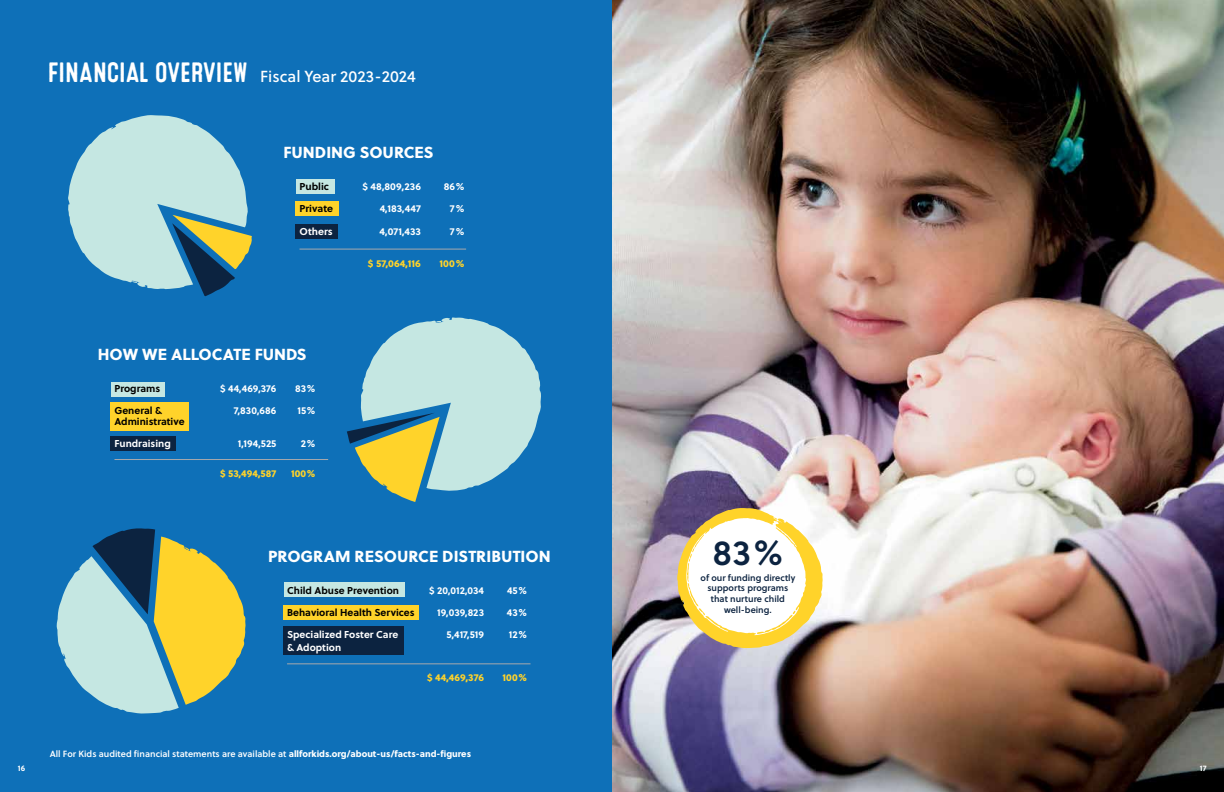
<style>
.page{position:relative;width:1224px;height:792px;background:#0e70b8}
.page>*{position:absolute;margin:0;border:0;box-sizing:border-box;transform-origin:0 0}
.t1{font:35px "Soleil Sb";color:#0c2340}
.t2{font:16px "Soleil Xb";color:#fff}
.t3{font:16px "Soleil Bk";color:#fff}
.t4{font:700 10px "Soleil";color:#fff}
.t5{font:700 10px "Soleil";color:#000}
.t6{font:10px "Soleil Xb";letter-spacing:.01em;color:#ffd32a}
.t7{font:9px "Soleil Sb";color:#fff}
.t8{font:9px/10.8px "Soleil Sb";color:#0c2340;text-align:center}
.t9{font:700 8px "Soleil";color:#fff}
.s1{font-family:"Microbrew One";font-size:28px}
.s2{font-family:"Soleil Xb"}
</style>
<div class="page">
<img style="left:612px;top:0;width:612px;height:792px">
<div style="left:111px;top:382px;width:54px;height:14px;background:#c5e7e2"></div>
<div style="left:111px;top:402px;width:78px;height:29px;background:#ffd32a"></div>
<div style="left:111px;top:436px;width:65px;height:15px;background:#0c2340"></div>
<hr style="left:114px;top:459px;width:214px;height:1px;background:#a7a9ac">
<div style="left:284px;top:583px;width:120px;height:14px;background:#c5e7e2"></div>
<div style="left:283px;top:626px;width:121px;height:29px;background:#0c2340"></div>
<div style="left:283px;top:605px;width:136px;height:15px;background:#ffd32a"></div>
<hr style="left:287px;top:663px;width:244px;height:1px;background:#a7a9ac">
<svg style="left:677px;top:508px;width:146px;height:140px;background:#ebdfba"></svg>
<svg style="left:68px;top:115px;width:184px;height:182px"></svg>
<svg style="left:347px;top:317px;width:194px;height:185px"></svg>
<svg style="left:56px;top:528px;width:190px;height:186px"></svg>
<div style="left:296px;top:179px;width:38px;height:14px;background:#c5e7e2"></div>
<div style="left:295px;top:202px;width:43px;height:14px;background:#ffd32a"></div>
<div style="left:295px;top:224px;width:43px;height:15px;background:#0c2340"></div>
<hr style="left:300px;top:249px;width:166px;height:1px;background:#a7a9ac">
<h2 class="t3" style="left:48px;top:64px;width:370px"><span class="s1">FINANCIAL OVERVIEW</span> Fiscal Year 2023-2024</h2>
<h2 class="t2" style="left:283px;top:139px;width:152px">FUNDING SOURCES</h2>
<p class="t5" style="left:300px;top:178px;width:31px">Public</p>
<p class="t4" style="left:362px;top:178px;width:60px">$ 48,809,236</p>
<p class="t4" style="left:444px;top:178px;width:22px">86%</p>
<p class="t5" style="left:300px;top:201px;width:35px">Private</p>
<p class="t4" style="left:380px;top:201px;width:43px">4,183,447</p>
<p class="t4" style="left:450px;top:201px;width:16px">7%</p>
<p class="t4" style="left:300px;top:224px;width:35px">Others</p>
<p class="t4" style="left:380px;top:224px;width:43px">4,071,433</p>
<p class="t4" style="left:450px;top:224px;width:16px">7%</p>
<p class="t6" style="left:368px;top:255px;width:55px">$ 57,064,116</p>
<p class="t6" style="left:440px;top:255px;width:26px">100%</p>
<h2 class="t2" style="left:98px;top:342px;width:210px">HOW WE ALLOCATE FUNDS</h2>
<p class="t5" style="left:114px;top:381px;width:47px">Programs</p>
<p class="t4" style="left:220px;top:381px;width:58px">$ 44,469,376</p>
<p class="t4" style="left:295px;top:381px;width:22px">83%</p>
<p class="t5" style="left:114px;top:402px;width:49px">General &amp;</p>
<p class="t4" style="left:234px;top:402px;width:44px">7,830,686</p>
<p class="t4" style="left:297px;top:402px;width:20px">15%</p>
<p class="t5" style="left:114px;top:413px;width:72px">Administrative</p>
<p class="t4" style="left:114px;top:435px;width:58px">Fundraising</p>
<p class="t4" style="left:238px;top:435px;width:40px">1,194,525</p>
<p class="t4" style="left:301px;top:435px;width:16px">2%</p>
<p class="t6" style="left:220px;top:466px;width:58px">$ 53,494,587</p>
<p class="t6" style="left:291px;top:466px;width:26px">100%</p>
<h2 class="t2" style="left:268px;top:544px;width:284px">PROGRAM RESOURCE DISTRIBUTION</h2>
<h1 class="t1" style="left:713px;top:526px;width:72px">83%</h1>
<p class="t8" style="left:701px;top:572px;width:96px">of our funding directly supports programs that nurture child well-being.</p>
<p class="t5" style="left:287px;top:583px;width:113px">Child Abuse Prevention</p>
<p class="t4" style="left:429px;top:583px;width:56px">$ 20,012,034</p>
<p class="t4" style="left:507px;top:583px;width:22px">45%</p>
<p class="t5" style="left:287px;top:604px;width:129px">Behavioral Health Services</p>
<p class="t4" style="left:437px;top:604px;width:48px">19,039,823</p>
<p class="t4" style="left:507px;top:604px;width:22px">43%</p>
<p class="t4" style="left:287px;top:626px;width:113px">Specialized Foster Care</p>
<p class="t4" style="left:447px;top:626px;width:39px">5,417,519</p>
<p class="t4" style="left:509px;top:626px;width:20px">12%</p>
<p class="t4" style="left:287px;top:640px;width:56px">&amp; Adoption</p>
<p class="t6" style="left:427px;top:670px;width:59px">$ 44,469,376</p>
<p class="t6" style="left:503px;top:670px;width:26px">100%</p>
<p class="t7" style="left:50px;top:747px;width:423px">All For Kids audited financial statements are available at <span class="s2">allforkids.org/about-us/facts-and-figures</span></p>
<p class="t9" style="left:18px;top:762px;width:9px">16</p>
<p class="t9" style="left:1200px;top:762px;width:8px">17</p>
</div>
